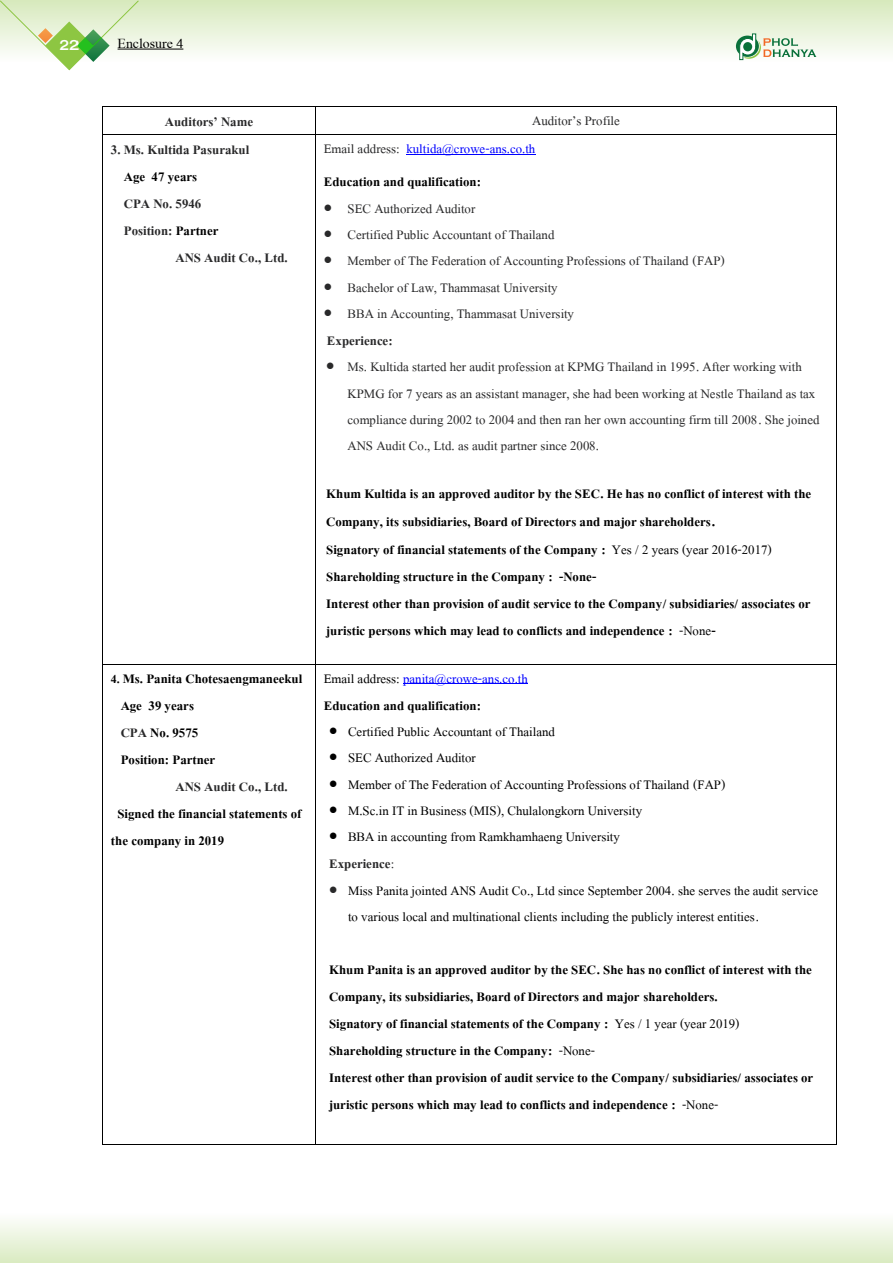
<style>
.page{position:relative;width:893px;height:1263px;background:#fff}
.page>*{position:absolute;margin:0;border:0;box-sizing:border-box;transform-origin:0 0}
.t1{font:500 expanded 22.05px "DB Helvethaica X";color:#fff}
.t2{font:21px "Angsana News";color:#000}
.t3{font:700 19.5px/27px "Angsana New";color:#000}
.t4{font:19.5px/26.4px "Angsana New";color:#29292a}
.t5{font:19.5px/27px "Angsana New";color:#000}
.t6{font:700 19.5px "Angsana New";color:#29292a}
.s1{color:#000}
.s2{font-weight:400;color:#29292a}
.s3{font-weight:400;color:#00f}
.s4{font-weight:700}
.s5{font-size:21px}
.s6{font-weight:400}
.s7{font-size:18px}
.s8{color:#29292a}
.s9{font-weight:700;color:#29292a}
</style>
<div class="page">
<div style="left:0;top:0;width:893px;height:62px;background:linear-gradient(to bottom,#d7e9bc,#fcfdfc)"></div>
<div style="left:0;top:1213px;width:893px;height:50px;background:linear-gradient(to bottom,#fefefe,#daebc2)"></div>
<div style="left:736px;top:36px;width:23px;height:21px;background:#0a713b;border-radius:50%"></div>
<svg style="left:739px;top:33px;width:77px;height:27px"></svg>
<div style="left:743px;top:42px;width:9px;height:9px;background:#0a713b;border-radius:50%"></div>
<svg style="left:0;top:0;width:139px;height:70px"></svg>
<hr style="left:103px;top:106px;width:212px;height:1px;background:#000">
<hr style="left:316px;top:106px;width:520px;height:1px;background:#000">
<hr style="left:406px;top:154px;width:129px;height:1px;background:#00f">
<svg style="left:102px;top:106px;width:1px;height:29px"></svg>
<hr style="left:103px;top:134px;width:212px;height:1px;background:#000">
<svg style="left:315px;top:106px;width:1px;height:29px"></svg>
<hr style="left:316px;top:134px;width:520px;height:1px;background:#000">
<svg style="left:836px;top:106px;width:1px;height:29px"></svg>
<hr style="left:102px;top:135px;width:1px;height:529px;background:#000">
<hr style="left:315px;top:135px;width:1px;height:529px;background:#000">
<hr style="left:836px;top:135px;width:1px;height:529px;background:#000">
<hr style="left:403px;top:684px;width:125px;height:1px;background:#00f">
<hr style="left:103px;top:664px;width:212px;height:1px;background:#000">
<hr style="left:316px;top:664px;width:520px;height:1px;background:#000">
<hr style="left:102px;top:664px;width:1px;height:480px;background:#000">
<hr style="left:103px;top:1144px;width:212px;height:1px;background:#000">
<hr style="left:315px;top:664px;width:1px;height:480px;background:#000">
<hr style="left:316px;top:1144px;width:520px;height:1px;background:#000">
<hr style="left:836px;top:664px;width:1px;height:480px;background:#000">
<hr style="left:118px;top:49px;width:65px;height:1px;background:#000">
<p class="t1" style="left:59px;top:33px;width:21px">22</p>
<p class="t2" style="left:118px;top:28px;width:67px">Enclosure 4</p>
<p class="t6" style="left:165px;top:106px;width:90px">Auditors’ Name</p>
<p class="t4" style="left:532px;top:107px;width:89px">Auditor’s Profile</p>
<p class="t6" style="left:111px;top:134px;width:140px">3. Ms. Kultida Pasurakul</p>
<p class="t3" style="left:124px;top:162px;width:75px">Age 47 years</p>
<p class="t6" style="left:124px;top:188px;width:79px">CPA No. 5946</p>
<p class="t6" style="left:124px;top:215px;width:96px">Position: <span class="s1">Partner</span></p>
<p class="t6" style="left:176px;top:242px;width:114px">ANS Audit Co., Ltd.</p>
<p class="t3" style="left:324px;top:131px;width:213px;line-height:33.2px"><span class="s2">Email address:</span> <span class="s3">kultida@crowe-ans.co.th<br></span>Education and qualification:</p>
<p class="t4" style="left:324px;top:194px;width:153px">• SEC Authorized Auditor</p>
<p class="t4" style="left:324px;top:221px;width:232px">• Certified Public Accountant of Thailand</p>
<p class="t4" style="left:324px;top:247px;width:403px">• Member of The Federation of Accounting Professions of Thailand (FAP)</p>
<p class="t4" style="left:324px;top:273px;width:235px">• Bachelor of Law, Thammasat University</p>
<p class="t4" style="left:324px;top:299px;width:252px;line-height:26.8px">• BBA in Accounting, Thammasat University<br><span class="s4">Experience:</span></p>
<p class="t4" style="left:347px;top:353px;width:473px;text-indent:-21px">• Ms. Kultida started her audit profession at KPMG Thailand in 1995. After working with KPMG for 7 years as an assistant manager, she had been working at Nestle Thailand as tax compliance during 2002 to 2004 and then ran her own accounting firm till 2008. She joined ANS Audit Co., Ltd. as audit partner since 2008.</p>
<p class="t3" style="left:326px;top:478px;width:486px;line-height:27.5px">Khum Kultida is an approved auditor by the SEC. He has no conflict of interest with the Company, its subsidiaries, Board of Directors and major shareholders<span class="s5">.<br></span>Signatory of financial statements of the Company : <span class="s6">Yes / 2 years (year 2016-2017)<br></span>Shareholding structure in the Company : -None-<br>Interest other than provision of audit service to the Company/ subsidiaries/ associates or juristic persons which may lead to conflicts and independence : <span class="s6">-None</span>-</p>
<p class="t3" style="left:121px;top:664px;width:183px;text-indent:-10px"><span class="s7">4.</span> Ms. Panita Chotesaengmaneekul<br>Age 39 years<br><span class="s8">CPA</span> No. 9575<br>Position: Partner</p>
<p class="t6" style="left:176px;top:772px;width:114px">ANS Audit Co., Ltd.</p>
<p class="t3" style="left:111px;top:799px;width:192px;text-indent:6px">Signed the financial statements of the company in 2019</p>
<p class="t3" style="left:324px;top:664px;width:206px"><span class="s6">Email address:</span> <span class="s3">panita@crowe-ans.co.th<br></span>Education and qualification:</p>
<p class="t5" style="left:329px;top:717px;width:227px">• Certified Public Accountant of Thailand</p>
<p class="t5" style="left:329px;top:744px;width:148px">• SEC Authorized Auditor</p>
<p class="t5" style="left:329px;top:770px;width:398px">• Member of The Federation of Accounting Professions of Thailand (FAP)</p>
<p class="t5" style="left:329px;top:796px;width:315px">• M.Sc.in IT in Business (MIS), Chulalongkorn University</p>
<p class="t5" style="left:329px;top:823px;width:292px">• BBA in accounting from Ramkhamhaeng University<br><span class="s9">Experience</span><span class="s8">:</span></p>
<p class="t5" style="left:348px;top:876px;width:472px;line-height:26.2px;text-indent:-19px"><span class="s8">•</span> Miss Panita jointed ANS Audit Co., Ltd since September 2004. she serves the audit service to various local and multinational clients including the publicly interest entities.</p>
<p class="t3" style="left:329px;top:955px;width:486px">Khum Panita is an approved auditor by the SEC. She has no conflict of interest with the Company, its subsidiaries, Board of Directors and major shareholders.<br>Signatory of financial statements of the Company : <span class="s6">Yes / 1 year (year 2019)<br></span>Shareholding structure in the Company: <span class="s6">-None-<br></span>Interest other than provision of audit service to the Company/ subsidiaries/ associates or juristic persons which may lead to conflicts and independence : <span class="s6">-None-</span></p>
</div>
